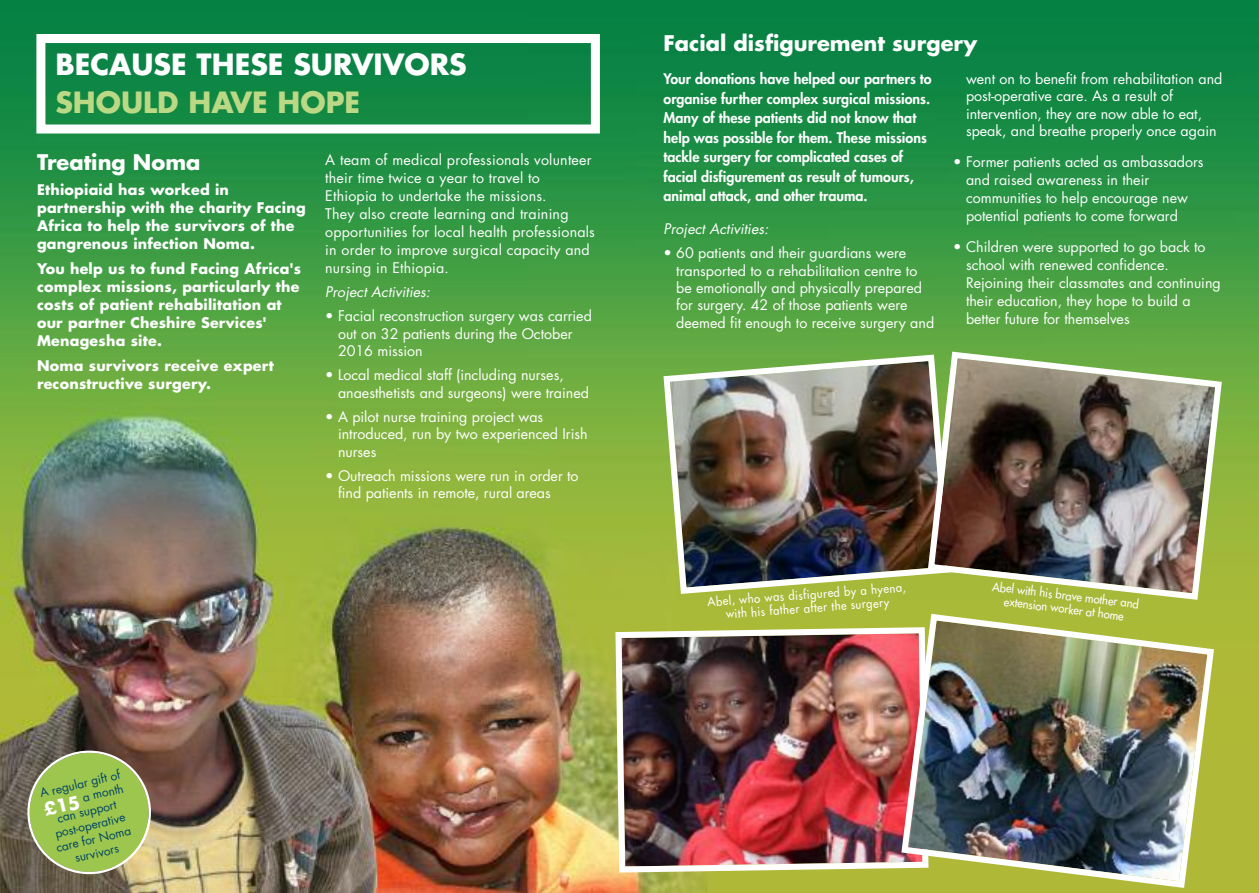
<style>
.page{position:relative;width:1259px;height:893px;background:#fff}
.page>*{position:absolute;margin:0;border:0;box-sizing:border-box;transform-origin:0 0}
.t1{font:700 28.5px "Futura LT";color:#fff}
.t2{font:700 28.5px "Futura LT";color:#bbd885}
.t3{font:700 21px "Futura LT";color:#fff}
.t4{font:14.25px/18px "Futura LT";color:#fff}
.t5{font:700 14.25px/18px "Futura LT";letter-spacing:.015em;color:#fff}
.t6{font:800 14.25px/19.5px "Futura LT";color:#fff}
.t7{font:italic 14.25px "Futura LT";letter-spacing:.005em;color:#fff}
.t8{font:12px/13.5px "Futura LT";color:#fff;text-align:center;scale:.93 1}
.t9{font:11.85px/14.2px "Futura LT";color:#004567;text-align:center}
.s1{font-weight:700;font-size:17.7px;color:#fff}
</style>
<div class="page">
<img style="left:0;top:0;width:1259px;height:893px">
<div style="left:36px;top:34px;width:564px;height:100px;border:9px solid #fff"></div>
<img style="left:660px;top:351px;width:264px;height:246px">
<svg style="left:19px;top:742px;width:140px;height:140px"></svg>
<img style="left:924px;top:348px;width:301px;height:255px">
<img style="left:612px;top:624px;width:286px;height:252px">
<img style="left:898px;top:610px;width:319px;height:281px">
<h1 class="t1" style="left:55px;top:52px;width:413px">BECAUSE THESE SURVIVORS</h1>
<h1 class="t2" style="left:55px;top:89px;width:306px">SHOULD HAVE HOPE</h1>
<h2 class="t3" style="left:37px;top:153px;width:165px">Treating Noma</h2>
<p class="t5" style="left:37px;top:182px;width:270px">Ethiopiaid has worked in partnership with the charity Facing<br>Africa to help the survivors of the gangrenous infection Noma.</p>
<p class="t5" style="left:37px;top:261px;width:265px">You help us to fund Facing Africa's complex missions, particularly the costs of patient rehabilitation at our partner Cheshire Services'<br>Menagesha site.</p>
<p class="t5" style="left:37px;top:358px;width:238px">Noma survivors receive expert reconstructive surgery.</p>
<p class="t4" style="left:325px;top:152px;width:271px">A team of medical professionals volunteer their time twice a year to travel to Ethiopia to undertake the missions.<br>They also create learning and training opportunities for local health professionals in order to improve surgical capacity and nursing in Ethiopia.</p>
<p class="t7" style="left:325px;top:285px;width:107px">Project Activities:</p>
<p class="t4" style="left:338px;top:309px;width:255px;line-height:17.4px;text-indent:-13px">• Facial reconstruction surgery was carried out on 32 patients during the October<br>2016 mission</p>
<p class="t4" style="left:338px;top:368px;width:252px;line-height:17.4px;text-indent:-13px">• Local medical staff (including nurses, anaesthetists and surgeons) were trained</p>
<p class="t4" style="left:338px;top:409px;width:251px;line-height:17.4px;text-indent:-13px">• A pilot nurse training project was introduced, run by two experienced Irish nurses</p>
<p class="t4" style="left:338px;top:468px;width:242px;line-height:17.4px;text-indent:-13px">• Outreach missions were run in order to find patients in remote, rural areas</p>
<p class="t9" style="left:39px;top:788px;width:84px;rotate:-14deg">A regular gift of <span class="s1">£15</span> a month can support post-operative care for Noma survivors</p>
<h2 class="t3" style="left:663px;top:34px;width:315px">Facial disfigurement surgery</h2>
<p class="t6" style="left:663px;top:71px;width:270px">Your donations have helped our partners to organise further complex surgical missions.<br>Many of these patients did not know that help was possible for them. These missions tackle surgery for complicated cases of facial disfigurement as result of tumours, animal attack, and other trauma.</p>
<p class="t7" style="left:663px;top:222px;width:107px">Project Activities:</p>
<p class="t4" style="left:676px;top:245px;width:259px;line-height:17.4px;text-indent:-13px">• 60 patients and their guardians were transported to a rehabilitation centre to be emotionally and physically prepared for surgery. 42 of those patients were deemed fit enough to receive surgery and</p>
<p class="t4" style="left:966px;top:71px;width:258px;line-height:17.4px">went on to benefit from rehabilitation and post-operative care. As a result of intervention, they are now able to eat, speak, and breathe properly once again</p>
<p class="t4" style="left:966px;top:154px;width:239px;text-indent:-13px">• Former patients acted as ambassadors and raised awareness in their communities to help encourage new potential patients to come forward</p>
<p class="t4" style="left:966px;top:239px;width:256px;text-indent:-13px">• Children were supported to go back to school with renewed confidence.<br>Rejoining their classmates and continuing their education, they hope to build a better future for themselves</p>
<p class="t8" style="left:707px;top:596px;width:215px;rotate:-4deg">Abel, who was disfigured by a hyena, with his father after the surgery</p>
<p class="t8" style="left:993px;top:581px;width:160px;rotate:7deg">Abel with his brave mother and extension worker at home</p>
</div>
